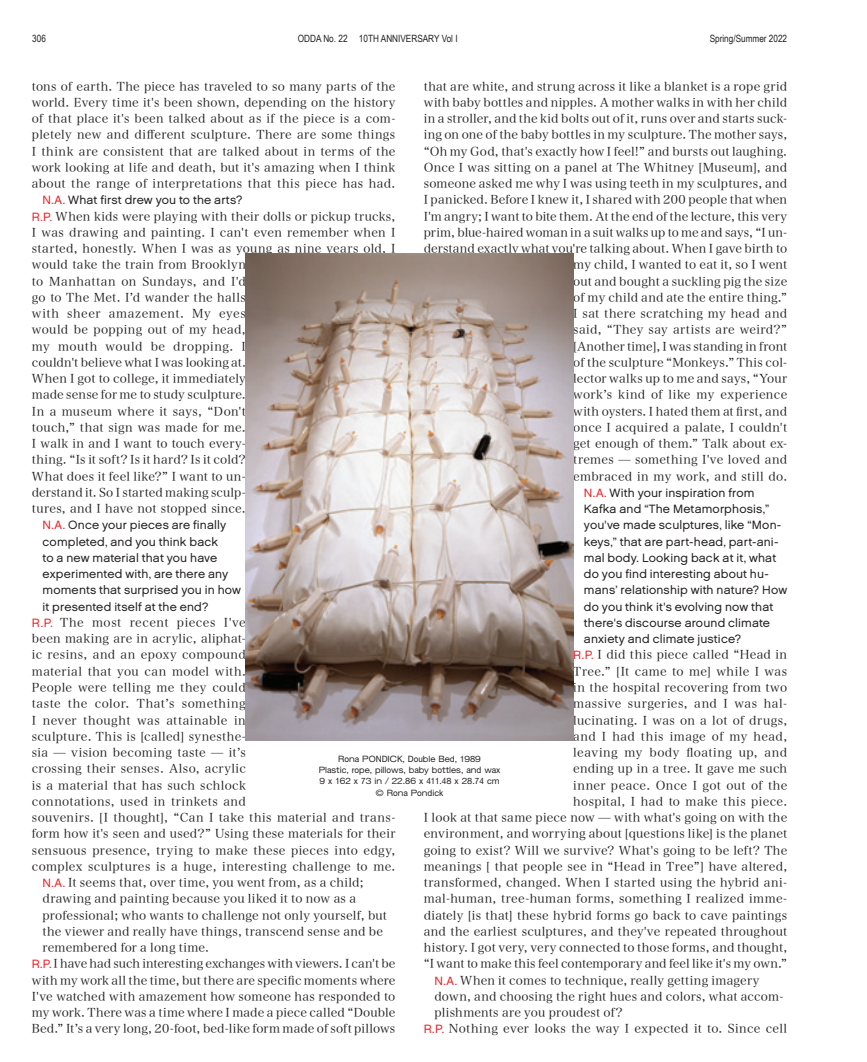
<style>
.page{position:relative;width:867px;height:1062px;background:#fff}
.page>*{position:absolute;margin:0;border:0;box-sizing:border-box;transform-origin:0 0}
.t1{font:12px/16.2px "Hira Min Pro W3";letter-spacing:.02em;color:#231f20;text-align:justify}
.t2{font:12px/16.2px "Chalet London Nineteen Sixty";letter-spacing:.01em;color:#231f20}
.t3{font:12px "Hira Min Pro W3";color:#231f20}
.t4{font:12px "Hira Min Pro W3";letter-spacing:.04em;color:#231f20}
.t5{font:12px "Hira Min Pro W3";letter-spacing:.045em;color:#231f20}
.t6{font:10px "Arial Narrow";color:#231f20}
.t7{font:8.75px/11.2px "Unison Display";color:#231f20;text-align:center}
.s1{color:#ee1d23}
.s2{font-family:"Chalet London Nineteen Sixty";color:#ee1d23}
</style>
<div class="page">
<img style="left:246px;top:253px;width:327px;height:487px">
<p class="t6" style="left:32px;top:32px;width:15px">306</p>
<p class="t6" style="left:298px;top:32px;width:161px">ODDA No. 22 10TH ANNIVERSARY Vol I</p>
<p class="t6" style="left:709px;top:32px;width:79px">Spring/Summer 2022</p>
<p class="t1" style="left:32px;top:77px;width:365px">tons of earth. The piece has traveled to so many parts of the world. Every time it's been shown, depending on the history of that place it's been talked about as if the piece is a com&shy;pletely new and different sculpture. There are some things I think are consistent that are talked about in terms of the work looking at life and death, but it's amazing when I think about the range of interpretations that this piece has had.</p>
<p class="t2" style="left:43px;top:192px;width:201px"><span class="s1">N.A.</span> What first drew you to the arts?</p>
<p class="t1" style="left:32px;top:207px;width:365px;text-align:left"><span class="s2">R.P.</span> When kids were playing with their dolls or pickup trucks, I was drawing and painting. I can't even remember when I started, honestly. When I was as young as nine years old, I would take the train from Brooklyn<br>to Manhattan on Sundays, and I'd<br>go to The Met. Iʼd wander the halls<br>with sheer amazement. My eyes<br>would be popping out of my head,<br>my mouth would be dropping. I<br>couldn't believe what I was looking at.<br>When I got to college, it immediately<br>made sense for me to study sculpture.<br>In a museum where it says, “Don't<br>touch,” that sign was made for me.<br>I walk in and I want to touch every-<br>thing. “Is it soft? Is it hard? Is it cold?<br>What does it feel like?” I want to un-<br>derstand it. So I started making sculp-<br>tures, and I have not stopped since.</p>
<p class="t2" style="left:43px;top:517px;width:200px"><span class="s1">N.A.</span> Once your pieces are finally completed, and you think back<br>to a new material that you have experimented with, are there any moments that surprised you in how it presented itself at the end?</p>
<p class="t5" style="left:32px;top:612px;width:215px"><span class="s2">R.P.</span> The most recent pieces I've</p>
<p class="t1" style="left:32px;top:629px;width:215px">been making are in acrylic, aliphat-</p>
<p class="t1" style="left:32px;top:646px;width:215px">ic resins, and an epoxy compound</p>
<p class="t1" style="left:32px;top:662px;width:215px">material that you can model with.</p>
<p class="t1" style="left:32px;top:678px;width:215px">People were telling me they could</p>
<p class="t4" style="left:32px;top:693px;width:215px">taste the color. Thatʼs something</p>
<p class="t1" style="left:32px;top:711px;width:215px">I never thought was attainable in</p>
<p class="t1" style="left:32px;top:727px;width:215px">sculpture. This is [called] synesthe-</p>
<p class="t1" style="left:32px;top:743px;width:215px">sia ̶ vision becoming taste ̶ itʼs</p>
<p class="t1" style="left:32px;top:759px;width:215px">crossing their senses. Also, acrylic</p>
<p class="t1" style="left:32px;top:776px;width:215px">is a material that has such schlock</p>
<p class="t1" style="left:32px;top:792px;width:215px">connotations, used in trinkets and</p>
<p class="t1" style="left:32px;top:808px;width:365px">souvenirs. [I thought], “Can I take this material and trans-</p>
<p class="t1" style="left:32px;top:824px;width:365px">form how it's seen and used?” Using these materials for their</p>
<p class="t1" style="left:32px;top:841px;width:365px">sensuous presence, trying to make these pieces into edgy,</p>
<p class="t1" style="left:32px;top:857px;width:365px">complex sculptures is a huge, interesting challenge to me.</p>
<p class="t1" style="left:43px;top:873px;width:322px"><span class="s2">N.A.</span> It seems that, over time, you went from, as a child;</p>
<p class="t1" style="left:43px;top:889px;width:315px">drawing and painting because you liked it to now as a</p>
<p class="t1" style="left:43px;top:906px;width:346px">professional; who wants to challenge not only yourself, but</p>
<p class="t1" style="left:43px;top:922px;width:342px">the viewer and really have things, transcend sense and be</p>
<p class="t1" style="left:43px;top:938px;width:168px">remembered for a long time.</p>
<p class="t3" style="left:32px;top:953px;width:365px"><span class="s2">R.P.</span> I have had such interesting exchanges with viewers. I can't be</p>
<p class="t1" style="left:32px;top:971px;width:365px">with my work all the time, but there are specific moments where</p>
<p class="t1" style="left:32px;top:987px;width:365px">I've watched with amazement how someone has responded to</p>
<p class="t1" style="left:32px;top:1003px;width:365px">my work. There was a time where I made a piece called “Double</p>
<p class="t1" style="left:32px;top:1019px;width:365px">Bed.” Itʼs a very long, 20-foot, bed-like form made of soft pillows</p>
<p class="t1" style="left:423px;top:77px;width:365px;text-align:right">that are white, and strung across it like a blanket is a rope grid with baby bottles and nipples. A mother walks in with her child in a stroller, and the kid bolts out of it, runs over and starts suck&shy;ing on one of the baby bottles in my sculpture. The mother says, “Oh my God, that's exactly how I feel!” and bursts out laughing.<br>Once I was sitting on a panel at The Whitney [Museum], and someone asked me why I was using teeth in my sculptures, and I panicked. Before I knew it, I shared with 200 people that when I'm angry; I want to bite them. At the end of the lecture, this very prim, blue-haired woman in a suit walks up to me and says, “I un&shy;derstand exactly what you're talking about. When I gave birth to my child, I wanted to eat it, so I went<br>out and bought a suckling pig the size<br>of my child and ate the entire thing.”<br>I sat there scratching my head and<br>said, “They say artists are weird?”<br>[Another time], I was standing in front<br>of the sculpture “Monkeys.” This col-<br>lector walks up to me and says, “Your<br>workʼs kind of like my experience<br>with oysters. I hated them at first, and<br>once I acquired a palate, I couldn't<br>get enough of them.” Talk about ex-<br>tremes ̶ something I've loved and<br>embraced in my work, and still do.</p>
<p class="t2" style="left:583px;top:484px;width:205px"><span class="s1">N.A.</span> With your inspiration from Kafka and “The Metamorphosis,” you've made sculptures, like “Mon&shy;keys,” that are part-head, part-ani&shy;mal body. Looking back at it, what do you find interesting about hu&shy;mans’ relationship with nature? How do you think it's evolving now that there's discourse around climate anxiety and climate justice?</p>
<p class="t1" style="left:573px;top:646px;width:215px"><span class="s2">R.P.</span> I did this piece called “Head in</p>
<p class="t1" style="left:573px;top:662px;width:215px">Tree.” [It came to me] while I was</p>
<p class="t1" style="left:573px;top:678px;width:215px">in the hospital recovering from two</p>
<p class="t4" style="left:573px;top:693px;width:215px">massive surgeries, and I was hal-</p>
<p class="t1" style="left:573px;top:711px;width:215px">lucinating. I was on a lot of drugs,</p>
<p class="t1" style="left:573px;top:727px;width:215px">and I had this image of my head,</p>
<p class="t1" style="left:573px;top:743px;width:215px">leaving my body floating up, and</p>
<p class="t1" style="left:573px;top:759px;width:215px">ending up in a tree. It gave me such</p>
<p class="t1" style="left:573px;top:776px;width:215px">inner peace. Once I got out of the</p>
<p class="t1" style="left:573px;top:792px;width:215px">hospital, I had to make this piece.</p>
<p class="t1" style="left:423px;top:808px;width:365px">I look at that same piece now ̶ with what's going on with the</p>
<p class="t1" style="left:423px;top:824px;width:365px">environment, and worrying about [questions like] is the planet</p>
<p class="t1" style="left:423px;top:841px;width:365px">going to exist? Will we survive? What's going to be left? The</p>
<p class="t1" style="left:423px;top:857px;width:365px">meanings [ that people see in “Head in Tree”] have altered,</p>
<p class="t1" style="left:423px;top:873px;width:365px">transformed, changed. When I started using the hybrid ani-</p>
<p class="t1" style="left:423px;top:889px;width:365px">mal-human, tree-human forms, something I realized imme-</p>
<p class="t1" style="left:423px;top:906px;width:365px">diately [is that] these hybrid forms go back to cave paintings</p>
<p class="t1" style="left:423px;top:922px;width:365px">and the earliest sculptures, and they've repeated throughout</p>
<p class="t1" style="left:423px;top:938px;width:365px">history. I got very, very connected to those forms, and thought,</p>
<p class="t3" style="left:423px;top:953px;width:365px">“I want to make this feel contemporary and feel like it's my own.”</p>
<p class="t1" style="left:434px;top:971px;width:326px"><span class="s2">N.A.</span> When it comes to technique, really getting imagery</p>
<p class="t1" style="left:434px;top:987px;width:350px">down, and choosing the right hues and colors, what accom-</p>
<p class="t1" style="left:434px;top:1003px;width:190px">plishments are you proudest of?</p>
<p class="t1" style="left:423px;top:1019px;width:365px"><span class="s2">R.P.</span> Nothing ever looks the way I expected it to. Since cell</p>
<p class="t7" style="left:319px;top:753px;width:183px">Rona PONDICK, Double Bed, 1989<br>Plastic, rope, pillows, baby bottles, and wax<br>9 x 162 x 73 in / 22.86 x 411.48 x 28.74 cm © Rona Pondick</p>
</div>
